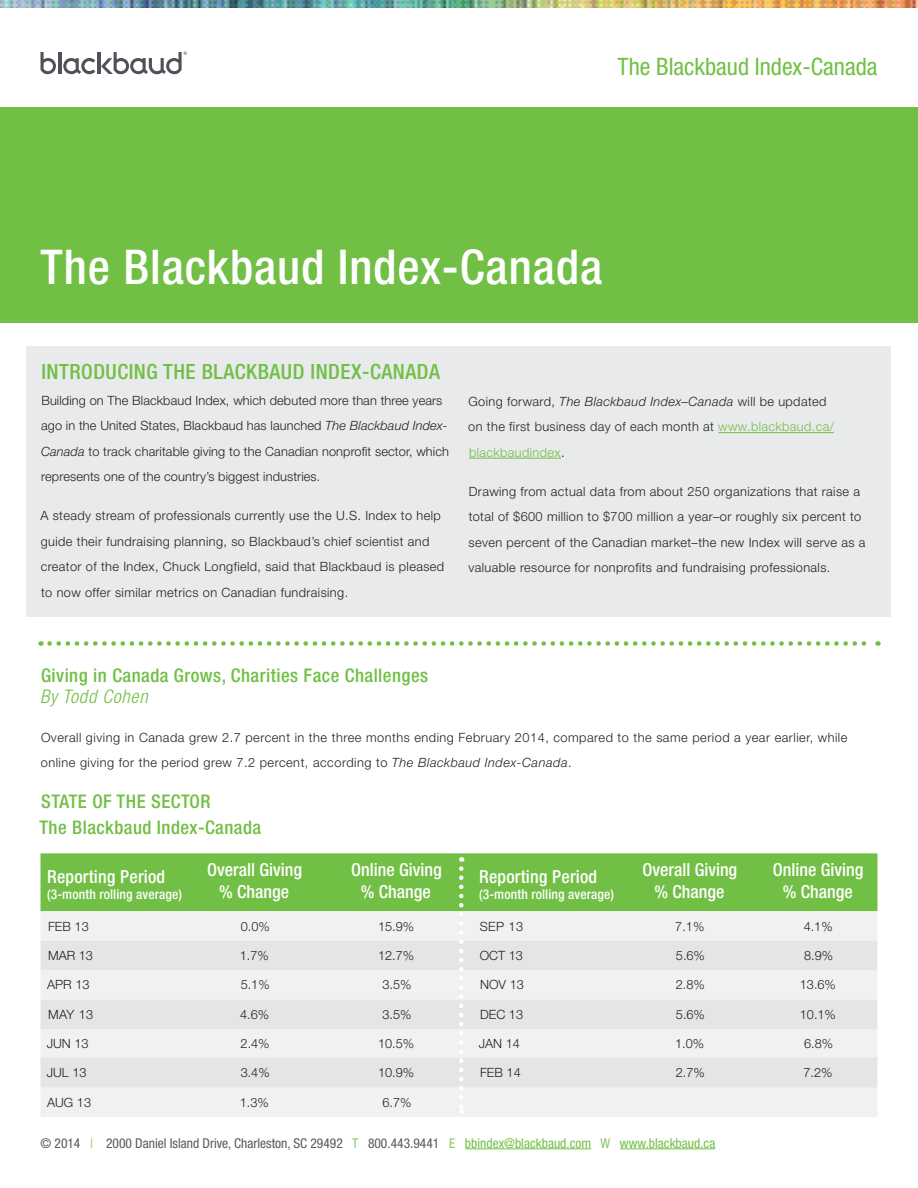
<style>
.page{position:relative;width:918px;height:1188px;background:#fff}
.page>*{position:absolute;margin:0;border:0;box-sizing:border-box;transform-origin:0 0}
.Headline{font:500 condensed 48px "Helvetica Neue LT Std";letter-spacing:.02em;color:#fff}
.Blue_Bar_-_Title{font:condensed 24px "Helvetica Neue LT Std";color:#71bf44}
.Body_Head{font:500 condensed 21px "Helvetica Neue LT Std";letter-spacing:.025em;color:#71bf44}
.Body_Head-2{font:500 condensed 18.75px/21px "Helvetica Neue LT Std";letter-spacing:.025em;color:#71bf44}
.t1{font:500 condensed 18px/21.6px "Helvetica Neue LT Std";color:#fff;text-align:center}
.t2{font:condensed 13.5px "Helvetica Neue LT Std";color:#57585a}
.t3{font:500 condensed 13.5px "Helvetica Neue LT Std";letter-spacing:.01em;color:#fff}
.Body_Text{font:300 12.75px/25.5px "Helvetica Neue LT Std";letter-spacing:.03em;color:#231f20}
.Sidebar_Text{font:300 12.75px/25.5px "Helvetica Neue LT Std";letter-spacing:.01em;color:#231f20}
.s1{font-style:italic}
.s2{color:#71bf44}
.s3{font-weight:300;font-style:italic}
.s4{color:#8dc964}
</style>
<div class="page">
<hr style="left:465px;top:1149px;width:126px;height:1px;background:#71bf44">
<hr style="left:620px;top:1149px;width:95px;height:1px;background:#71bf44">
<svg style="left:41px;top:52px;width:15px;height:22px"></svg>
<hr style="left:58px;top:52px;width:3px;height:22px;background:#4d5259">
<svg style="left:63px;top:58px;width:32px;height:16px"></svg>
<hr style="left:98px;top:52px;width:3px;height:22px;background:#4d5259">
<svg style="left:101px;top:52px;width:86px;height:22px"></svg>
<img style="left:0;top:0;width:918px;height:8px">
<div style="left:0;top:107px;width:918px;height:216px;background:#71bf44"></div>
<div style="left:27px;top:346px;width:864px;height:271px;background:#e9eaec"></div>
<hr style="left:718px;top:432px;width:116px;height:1px;background:#71bf44">
<hr style="left:469px;top:458px;width:92px;height:1px;background:#71bf44">
<svg style="left:50px;top:641px;width:829px;height:5px"></svg>
<div style="left:40px;top:853px;width:838px;height:58px;background:#71bf44"></div>
<div style="left:40px;top:911px;width:838px;height:206px;background:#f1f1f2"></div>
<svg style="left:40px;top:941px;width:838px;height:147px;fill:#e4e5e6"></svg>
<svg style="left:459px;top:868px;width:5px;height:246px"></svg>
<p class="Blue_Bar_-_Title" style="left:618px;top:52px;width:261px">The Blackbaud Index-Canada</p>
<p class="Headline" style="left:40px;top:238px;width:563px">The Blackbaud Index‑Canada</p>
<p class="Body_Head" style="left:41px;top:360px;width:400px">INTRODUCING THE BLACKBAUD INDEX‑CANADA</p>
<p class="Sidebar_Text" style="left:41px;top:387px;width:409px">Building on The Blackbaud Index, which debuted more than three years ago in the United States, Blackbaud has launched <span class="s1">The Blackbaud Index-Canada</span> to track charitable giving to the Canadian nonprofit sector, which represents one of the country’s biggest industries.</p>
<p class="Body_Text" style="left:40px;top:503px;width:405px">A steady stream of professionals currently use the U.S. Index to help guide their fundraising planning, so Blackbaud’s chief scientist and creator of the Index, Chuck Longfield, said that Blackbaud is pleased to now offer similar metrics on Canadian fundraising.</p>
<p class="Body_Text" style="left:468px;top:388px;width:367px">Going forward, <span class="s1">The Blackbaud Index–Canada</span> will be updated on the first business day of each month at <span class="s2">www.blackbaud.ca/ blackbaudindex</span>.</p>
<p class="Body_Text" style="left:469px;top:478px;width:398px">Drawing from actual data from about 250 organizations that raise a total of $600 million to $700 million a year–or roughly six percent to seven percent of the Canadian market–the new Index will serve as a valuable resource for nonprofits and fundraising professionals.</p>
<p class="Body_Head-2" style="left:40px;top:664px;width:390px">Giving in Canada Grows, Charities Face Challenges<br><span class="s3">By Todd Cohen</span></p>
<p class="Body_Text" style="left:41px;top:724px;width:808px">Overall giving in Canada grew 2.7 percent in the three months ending February 2014, compared to the same period a year earlier, while online giving for the period grew 7.2 percent, according to <span class="s1">The Blackbaud Index‑Canada</span>.</p>
<p class="Body_Head-2" style="left:39px;top:789px;width:223px;line-height:25.5px">STATE OF THE SECTOR<br>The Blackbaud Index‑Canada</p>
<p class="t1" style="left:47px;top:866px;width:119px">Reporting Period</p>
<p class="t3" style="left:47px;top:886px;width:136px">(3-month rolling average)</p>
<p class="t1" style="left:207px;top:859px;width:96px">Overall Giving % Change</p>
<p class="t1" style="left:351px;top:859px;width:92px">Online Giving % Change</p>
<p class="t1" style="left:479px;top:866px;width:119px">Reporting Period</p>
<p class="t1" style="left:642px;top:859px;width:96px">Overall Giving % Change</p>
<p class="t1" style="left:773px;top:859px;width:92px">Online Giving % Change</p>
<p class="t3" style="left:479px;top:886px;width:136px">(3-month rolling average)</p>
<p class="Body_Text" style="left:48px;top:913px;width:42px">FEB 13</p>
<p class="Body_Text" style="left:241px;top:913px;width:31px">0.0%</p>
<p class="Body_Text" style="left:378px;top:913px;width:38px">15.9%</p>
<p class="Body_Text" style="left:480px;top:913px;width:45px">SEP 13</p>
<p class="Body_Text" style="left:675px;top:913px;width:31px">7.1%</p>
<p class="Body_Text" style="left:804px;top:913px;width:31px">4.1%</p>
<p class="Body_Text" style="left:48px;top:942px;width:46px">MAR 13</p>
<p class="Body_Text" style="left:240px;top:942px;width:31px">1.7%</p>
<p class="Body_Text" style="left:378px;top:942px;width:38px">12.7%</p>
<p class="Body_Text" style="left:480px;top:942px;width:45px">OCT 13</p>
<p class="Body_Text" style="left:676px;top:942px;width:31px">5.6%</p>
<p class="Body_Text" style="left:804px;top:942px;width:31px">8.9%</p>
<p class="Body_Text" style="left:47px;top:972px;width:44px">APR 13</p>
<p class="Body_Text" style="left:241px;top:972px;width:31px">5.1%</p>
<p class="Body_Text" style="left:382px;top:972px;width:31px">3.5%</p>
<p class="Body_Text" style="left:480px;top:972px;width:45px">NOV 13</p>
<p class="Body_Text" style="left:676px;top:972px;width:31px">2.8%</p>
<p class="Body_Text" style="left:800px;top:972px;width:38px">13.6%</p>
<p class="Body_Text" style="left:48px;top:1001px;width:47px">MAY 13</p>
<p class="Body_Text" style="left:240px;top:1001px;width:31px">4.6%</p>
<p class="Body_Text" style="left:382px;top:1001px;width:31px">3.5%</p>
<p class="Body_Text" style="left:480px;top:1001px;width:44px">DEC 13</p>
<p class="Body_Text" style="left:676px;top:1001px;width:31px">5.6%</p>
<p class="Body_Text" style="left:800px;top:1001px;width:38px">10.1%</p>
<p class="Body_Text" style="left:47px;top:1030px;width:43px">JUN 13</p>
<p class="Body_Text" style="left:241px;top:1030px;width:31px">2.4%</p>
<p class="Body_Text" style="left:378px;top:1030px;width:38px">10.5%</p>
<p class="Body_Text" style="left:479px;top:1030px;width:43px">JAN 14</p>
<p class="Body_Text" style="left:675px;top:1030px;width:31px">1.0%</p>
<p class="Body_Text" style="left:804px;top:1030px;width:31px">6.8%</p>
<p class="Body_Text" style="left:47px;top:1059px;width:41px">JUL 13</p>
<p class="Body_Text" style="left:241px;top:1059px;width:31px">3.4%</p>
<p class="Body_Text" style="left:378px;top:1059px;width:38px">10.9%</p>
<p class="Body_Text" style="left:480px;top:1059px;width:42px">FEB 14</p>
<p class="Body_Text" style="left:676px;top:1059px;width:31px">2.7%</p>
<p class="Body_Text" style="left:804px;top:1059px;width:31px">7.2%</p>
<p class="Body_Text" style="left:47px;top:1089px;width:45px">AUG 13</p>
<p class="Body_Text" style="left:240px;top:1089px;width:31px">1.3%</p>
<p class="Body_Text" style="left:382px;top:1089px;width:31px">6.7%</p>
<p class="t2" style="left:40px;top:1135px;width:676px">© 2014 <span class="s4">|</span> 2000 Daniel Island Drive, Charleston, SC 29492 <span class="s4">T</span> 800.443.9441 <span class="s4">E</span> <span class="s2">bbindex@blackbaud.com</span> <span class="s4">W</span> <span class="s2">www.blackbaud.ca</span></p>
</div>
